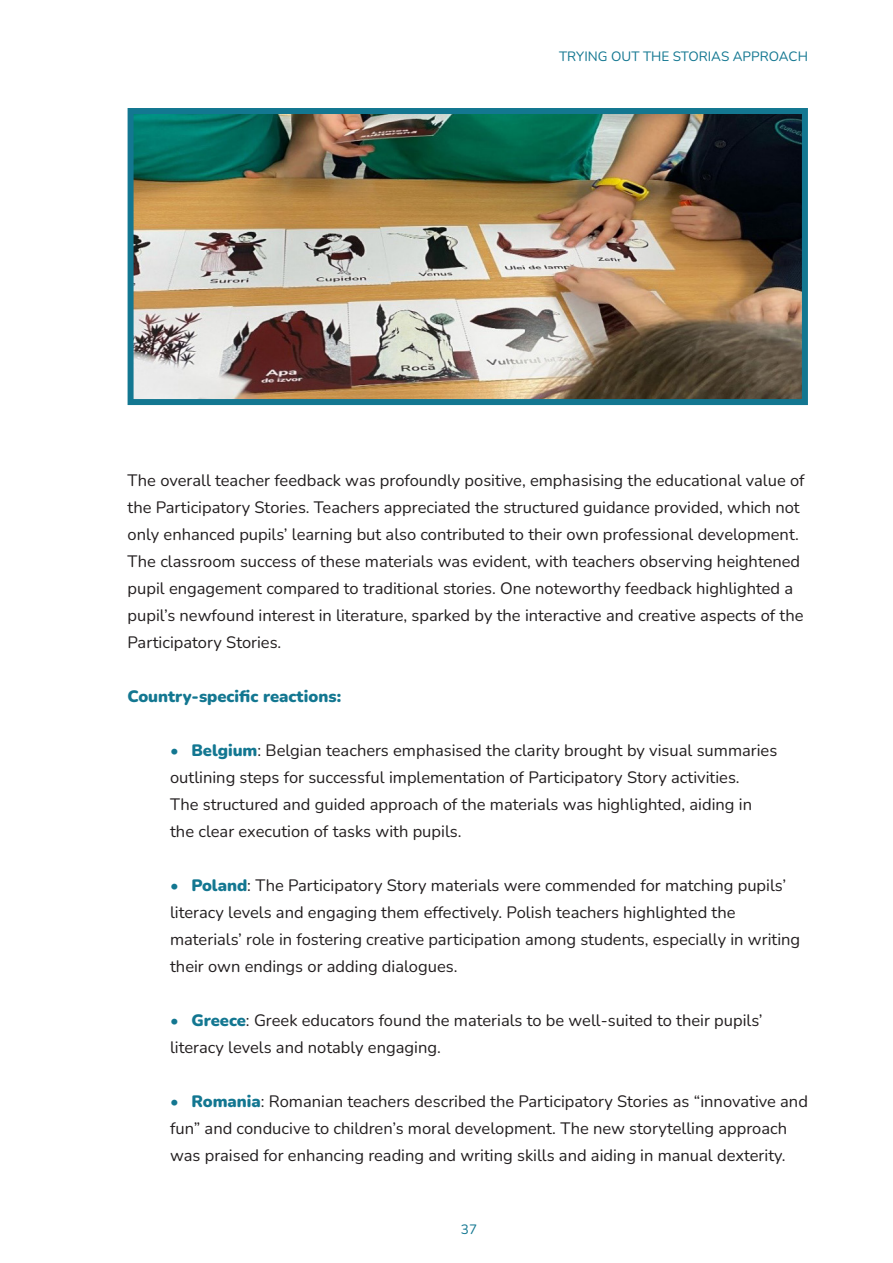
<style>
.page{position:relative;width:893px;height:1263px;background:#fff}
.page>*{position:absolute;margin:0;border:0;box-sizing:border-box;transform-origin:0 0}
.Current_text{font:16.5px/27px "Nunito";color:#231f20}
.Current_text-2{font:900 16.5px "Nunito";color:#137791}
.t1{font:13.5px "Nunito";color:#137791}
.s1{color:#137791}
.s2{font-weight:900;color:#137791}
</style>
<div class="page">
<img style="left:135px;top:115px;width:666px;height:283px">
<div style="left:128px;top:108px;width:680px;height:297px;border:6px solid #137791"></div>
<p class="t1" style="left:559px;top:47px;width:250px">TRYING OUT THE STORIAS APPROACH</p>
<p class="Current_text" style="left:128px;top:466px;width:679px">The overall teacher feedback was profoundly positive, emphasising the educational value of the Participatory Stories. Teachers appreciated the structured guidance provided, which not only enhanced pupils’ learning but also contributed to their own professional development.<br>The classroom success of these materials was evident, with teachers observing heightened pupil engagement compared to traditional stories. One noteworthy feedback highlighted a pupil’s newfound interest in literature, sparked by the interactive and creative aspects of the Participatory Stories.</p>
<p class="Current_text-2" style="left:128px;top:685px;width:215px">Country-specific reactions:</p>
<p class="Current_text" style="left:170px;top:736px;width:609px"><span class="s1">•</span> <span class="s2">Belgium</span>: Belgian teachers emphasised the clarity brought by visual summaries outlining steps for successful implementation of Participatory Story activities.<br>The structured and guided approach of the materials was highlighted, aiding in the clear execution of tasks with pupils.</p>
<p class="Current_text" style="left:170px;top:871px;width:632px"><span class="s1">•</span> <span class="s2">Poland</span>: The Participatory Story materials were commended for matching pupils’ literacy levels and engaging them effectively. Polish teachers highlighted the materials’ role in fostering creative participation among students, especially in writing their own endings or adding dialogues.</p>
<p class="Current_text" style="left:170px;top:1006px;width:594px"><span class="s1">•</span> <span class="s2">Greece</span>: Greek educators found the materials to be well-suited to their pupils’ literacy levels and notably engaging.</p>
<p class="Current_text" style="left:170px;top:1087px;width:639px"><span class="s1">•</span> <span class="s2">Romania</span>: Romanian teachers described the Participatory Stories as “innovative and fun” and conducive to children’s moral development. The new storytelling approach was praised for enhancing reading and writing skills and aiding in manual dexterity.</p>
<p class="t1" style="left:461px;top:1220px;width:18px">37</p>
</div>
